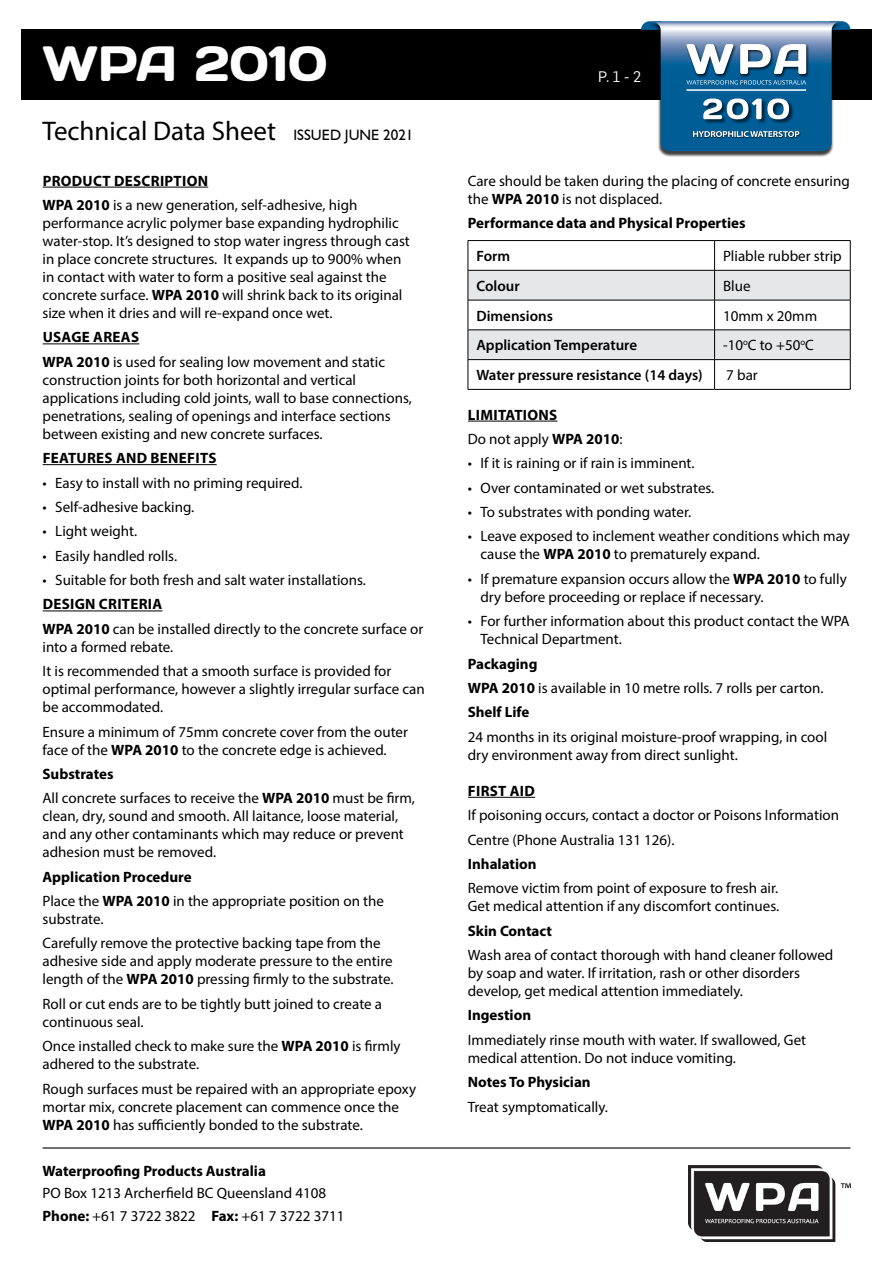
<style>
.page{position:relative;width:893px;height:1263px;background:#fff}
.page>*{position:absolute;margin:0;border:0;box-sizing:border-box;transform-origin:0 0}
.t1{font:49.5px "Days";color:#fff}
.t2{font:27px "Myriad Pro";color:#000}
.t3{font:15px/18px "Myriad Pro";color:#000}
.t4{font:700 15px "Myriad Pro";color:#000}
.t5{font:600 15px "Myriad Pro";color:#000}
.t6{font:700 15px/24.3px "Myriad Pro";letter-spacing:.02em;color:#000}
.t7{font:15px "Humanist 521 BT";color:#000}
.t8{font:15px "Flama";color:#fff}
.s1{font-weight:700}
.s2{font-weight:400}
</style>
<div class="page">
<hr style="left:43px;top:1147px;width:807px;height:1px;background:#000">
<div style="left:21px;top:30px;width:851px;height:70px;background:#000"></div>
<img style="left:689px;top:1165px;width:161px;height:77px">
<hr style="left:43px;top:187px;width:165px;height:1px;background:#000">
<hr style="left:43px;top:343px;width:96px;height:1px;background:#000">
<hr style="left:43px;top:464px;width:174px;height:1px;background:#000">
<hr style="left:43px;top:610px;width:119px;height:1px;background:#000">
<hr style="left:468px;top:421px;width:89px;height:1px;background:#000">
<hr style="left:468px;top:797px;width:67px;height:1px;background:#000">
<hr style="left:468px;top:240px;width:247px;height:1px;background:#000">
<hr style="left:715px;top:240px;width:135px;height:1px;background:#000">
<svg style="left:468px;top:241px;width:383px;height:148px"></svg>
<hr style="left:468px;top:389px;width:247px;height:1px;background:#000">
<hr style="left:715px;top:389px;width:135px;height:1px;background:#000">
<div style="left:648px;top:23px;width:195px;height:135px;background:#000;opacity:.75"></div>
<svg style="left:641px;top:21px;width:209px;height:130px"></svg>
<h1 class="t1" style="left:43px;top:32px;width:287px">WPA 2010</h1>
<h2 class="t2" style="left:43px;top:114px;width:235px">Technical Data Sheet</h2>
<p class="t7" style="left:293px;top:125px;width:122px">ISSUED JUNE 2021</p>
<p class="t3" style="left:43px;top:168px;width:316px;line-height:24.3px"><span class="s1">PRODUCT DESCRIPTION<br>WPA 2010</span> is a new generation, self-adhesive, high</p>
<p class="t3" style="left:43px;top:214px;width:369px">performance acrylic polymer base expanding hydrophilic water-stop. It’s designed to stop water ingress through cast in place concrete structures. It expands up to 900% when in contact with water to form a positive seal against the concrete surface. <span class="s1">WPA 2010</span> will shrink back to its original size when it dries and will re-expand once wet.</p>
<p class="t3" style="left:43px;top:325px;width:344px;line-height:24.3px"><span class="s1">USAGE AREAS<br>WPA 2010</span> is used for sealing low movement and static</p>
<p class="t3" style="left:43px;top:370px;width:371px">construction joints for both horizontal and vertical applications including cold joints, wall to base connections, penetrations, sealing of openings and interface sections between existing and new concrete surfaces.</p>
<p class="t6" style="left:43px;top:445px;width:175px">FEATURES AND BENEFITS</p>
<p class="t3" style="left:43px;top:473px;width:261px">• Easy to install with no priming required.</p>
<p class="t3" style="left:43px;top:498px;width:153px">• Self-adhesive backing.</p>
<p class="t3" style="left:43px;top:522px;width:96px">• Light weight.</p>
<p class="t3" style="left:43px;top:546px;width:136px">• Easily handled rolls.</p>
<p class="t3" style="left:43px;top:571px;width:325px">• Suitable for both fresh and salt water installations.</p>
<p class="t3" style="left:43px;top:592px;width:382px;line-height:24.3px"><span class="s1">DESIGN CRITERIA<br>WPA 2010</span> can be installed directly to the concrete surface or</p>
<p class="t3" style="left:43px;top:634px;width:350px;line-height:24.3px">into a formed rebate.<br>It is recommended that a smooth surface is provided for</p>
<p class="t3" style="left:43px;top:680px;width:384px">optimal performance, however a slightly irregular surface can be accommodated.</p>
<p class="t3" style="left:43px;top:722px;width:367px">Ensure a minimum of 75mm concrete cover from the outer face of the <span class="s1">WPA 2010</span> to the concrete edge is achieved.</p>
<p class="t3" style="left:43px;top:761px;width:374px;line-height:24.3px"><span class="s1">Substrates<br></span>All concrete surfaces to receive the <span class="s1">WPA 2010</span> must be firm,</p>
<p class="t3" style="left:43px;top:807px;width:363px">clean, dry, sound and smooth. All laitance, loose material, and any other contaminants which may reduce or prevent adhesion must be removed.</p>
<p class="t3" style="left:43px;top:864px;width:343px;line-height:24.3px"><span class="s1">Application Procedure<br></span>Place the <span class="s1">WPA 2010</span> in the appropriate position on the</p>
<p class="t3" style="left:43px;top:907px;width:340px;line-height:24.3px">substrate.<br>Carefully remove the protective backing tape from the</p>
<p class="t3" style="left:43px;top:952px;width:352px">adhesive side and apply moderate pressure to the entire length of the <span class="s1">WPA 2010</span> pressing firmly to the substrate.</p>
<p class="t3" style="left:43px;top:994px;width:341px">Roll or cut ends are to be tightly butt joined to create a continuous seal.</p>
<p class="t3" style="left:43px;top:1037px;width:360px">Once installed check to make sure the <span class="s1">WPA 2010</span> is firmly adhered to the substrate.</p>
<p class="t3" style="left:43px;top:1079px;width:375px">Rough surfaces must be repaired with an appropriate epoxy mortar mix, concrete placement can commence once the<br><span class="s1">WPA 2010</span> has sufficiently bonded to the substrate.</p>
<p class="t4" style="left:43px;top:1161px;width:225px">Waterproofing Products Australia</p>
<p class="t3" style="left:43px;top:1182px;width:304px;line-height:22.2px">PO Box 1213 Archerfield BC Queensland 4108<br><span class="s1">Phone:</span> +61 7 3722 3822 <span class="s1">Fax:</span> +61 7 3722 3711</p>
<p class="t8" style="left:598px;top:66px;width:45px">P. 1 - 2</p>
<p class="t3" style="left:468px;top:171px;width:383px">Care should be taken during the placing of concrete ensuring the <span class="s1">WPA 2010</span> is not displaced.</p>
<p class="t4" style="left:468px;top:213px;width:279px">Performance data and Physical Properties</p>
<p class="t5" style="left:476px;top:246px;width:35px">Form</p>
<p class="t3" style="left:723px;top:247px;width:120px">Pliable rubber strip</p>
<p class="t5" style="left:476px;top:276px;width:45px">Colour</p>
<p class="t3" style="left:723px;top:277px;width:29px">Blue</p>
<p class="t5" style="left:476px;top:306px;width:78px">Dimensions</p>
<p class="t3" style="left:723px;top:306px;width:96px">10mm x 20mm</p>
<p class="t5" style="left:476px;top:336px;width:162px">Application Temperature</p>
<p class="t3" style="left:723px;top:336px;width:92px">-10<sup>o</sup>C to +50<sup>o</sup>C</p>
<p class="t5" style="left:476px;top:366px;width:228px">Water pressure resistance (14 days)</p>
<p class="t3" style="left:726px;top:366px;width:33px">7 bar</p>
<p class="t6" style="left:468px;top:402px;width:156px">LIMITATIONS<br><span class="s2">Do not apply</span> WPA 2010<span class="s2">:</span></p>
<p class="t3" style="left:468px;top:454px;width:228px">• If it is raining or if rain is imminent.</p>
<p class="t3" style="left:468px;top:478px;width:248px">• Over contaminated or wet substrates.</p>
<p class="t3" style="left:468px;top:503px;width:225px">• To substrates with ponding water.</p>
<p class="t3" style="left:480px;top:527px;width:371px;text-indent:-13px">• Leave exposed to inclement weather conditions which may cause the <span class="s1">WPA 2010</span> to prematurely expand.</p>
<p class="t3" style="left:480px;top:570px;width:368px;text-indent:-13px">• If premature expansion occurs allow the <span class="s1">WPA 2010</span> to fully dry before proceeding or replace if necessary.</p>
<p class="t3" style="left:480px;top:612px;width:371px;text-indent:-13px">• For further information about this product contact the WPA<br>Technical Department.</p>
<p class="t3" style="left:468px;top:651px;width:357px;line-height:24.3px"><span class="s1">Packaging<br>WPA 2010</span> is available in 10 metre rolls. 7 rolls per carton.<br><span class="s1">Shelf Life</span></p>
<p class="t3" style="left:468px;top:727px;width:361px">24 months in its original moisture-proof wrapping, in cool dry environment away from direct sunlight.</p>
<p class="t6" style="left:468px;top:778px;width:69px">FIRST AID</p>
<p class="t3" style="left:468px;top:803px;width:373px;line-height:24.3px">If poisoning occurs, contact a doctor or Poisons Information<br>Centre (Phone Australia 131 126).</p>
<p class="t4" style="left:468px;top:854px;width:70px">Inhalation</p>
<p class="t3" style="left:468px;top:879px;width:313px">Remove victim from point of exposure to fresh air.<br>Get medical attention if any discomfort continues.</p>
<p class="t4" style="left:468px;top:921px;width:86px">Skin Contact</p>
<p class="t3" style="left:468px;top:946px;width:367px">Wash area of contact thorough with hand cleaner followed by soap and water. If irritation, rash or other disorders develop, get medical attention immediately.</p>
<p class="t4" style="left:468px;top:1005px;width:65px">Ingestion</p>
<p class="t3" style="left:468px;top:1030px;width:340px">Immediately rinse mouth with water. If swallowed, Get medical attention. Do not induce vomiting.</p>
<p class="t4" style="left:468px;top:1072px;width:124px">Notes To Physician</p>
<p class="t3" style="left:468px;top:1097px;width:142px">Treat symptomatically.</p>
</div>
